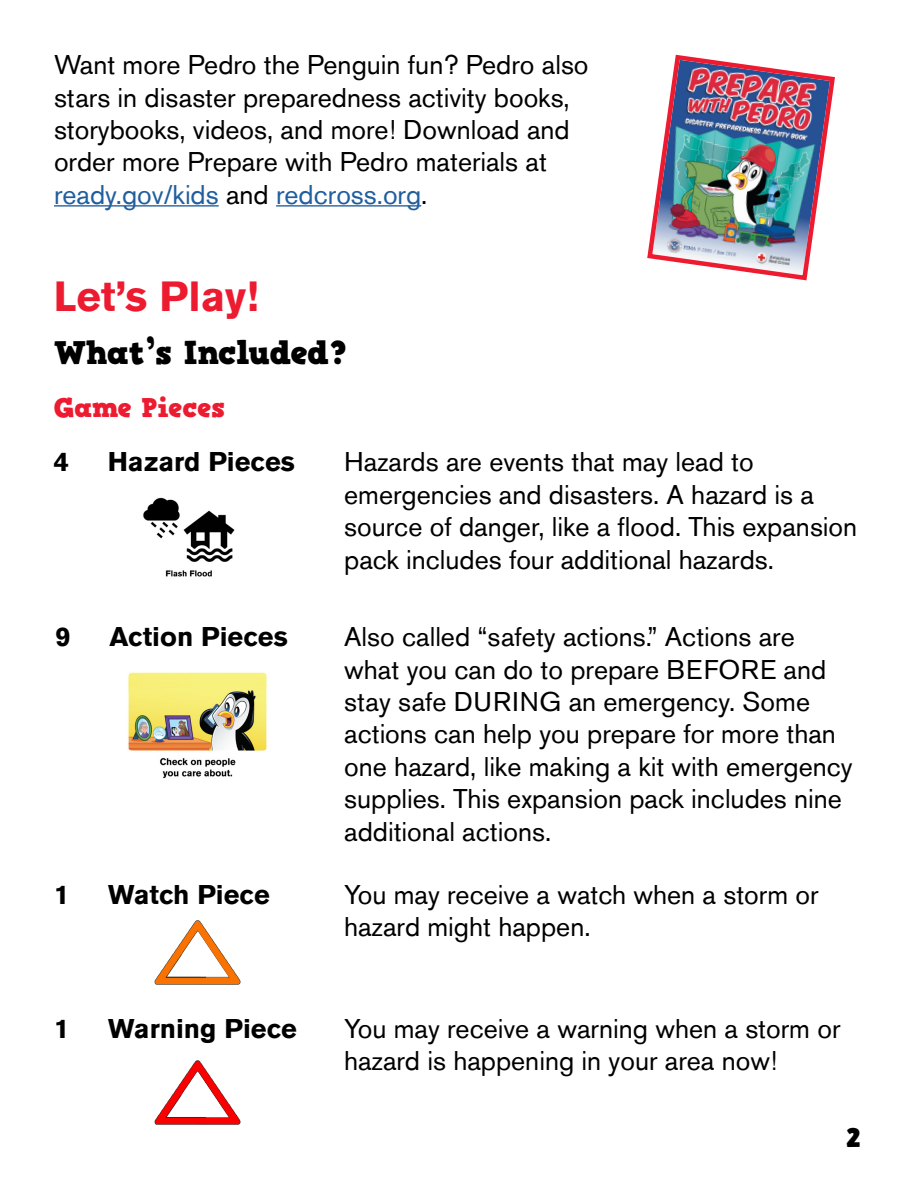
<style>
.page{position:relative;width:918px;height:1188px;background:#fff}
.page>*{position:absolute;margin:0;border:0;box-sizing:border-box;transform-origin:0 0}
.t1{font:700 42px "Akzidenz Grotesk Std";color:#ed1b30}
.Heading_2{font:33px "HVD Comic Serif Pro";letter-spacing:-.01em;color:#000}
.t2{font:27px/32.4px "Akzidenz Grotesk Std";color:#000}
.Heading_2-2{font:700 27px "Akzidenz Grotesk Std";color:#000}
.Heading_3{font:27px "HVD Comic Serif Pro";color:#ed1b30}
.t3{font:27px "HVD Comic Serif Pro";color:#000}
.s1{color:#215e9e}
</style>
<div class="page">
<hr style="left:54px;top:205px;width:165px;height:2px;background:#215e9e">
<hr style="left:276px;top:205px;width:145px;height:2px;background:#215e9e">
<img style="left:647px;top:54px;width:188px;height:227px">
<img style="left:143px;top:497px;width:92px;height:80px">
<img style="left:128px;top:672px;width:139px;height:107px">
<img style="left:155px;top:920px;width:86px;height:65px">
<svg style="left:167px;top:931px;width:61px;height:46px"></svg>
<img style="left:155px;top:1060px;width:86px;height:65px">
<svg style="left:167px;top:1072px;width:61px;height:45px"></svg>
<p class="t2" style="left:54px;top:48px;width:536px">Want more Pedro the Penguin fun? Pedro also stars in disaster preparedness activity books, storybooks, videos, and more! Download and order more Prepare with Pedro materials at <span class="s1">ready.gov/kids</span> and <span class="s1">redcross.org</span>.</p>
<h2 class="t1" style="left:54px;top:272px;width:206px">Let’s Play!</h2>
<p class="Heading_2" style="left:54px;top:327px;width:294px">What’s Included?</p>
<p class="Heading_3" style="left:54px;top:387px;width:173px">Game Pieces</p>
<p class="Heading_2-2" style="left:54px;top:446px;width:17px">4</p>
<p class="Heading_2-2" style="left:108px;top:446px;width:189px">Hazard Pieces</p>
<p class="t2" style="left:344px;top:446px;width:515px">Hazards are events that may lead to emergencies and disasters. A hazard is a source of danger, like a flood. This expansion pack includes four additional hazards.</p>
<p class="Heading_2-2" style="left:56px;top:621px;width:17px">9</p>
<p class="Heading_2-2" style="left:110px;top:621px;width:180px">Action Pieces</p>
<p class="t2" style="left:344px;top:620px;width:510px">Also called “safety actions.” Actions are what you can do to prepare BEFORE and stay safe DURING an emergency. Some actions can help you prepare for more than one hazard, like making a kit with emergency supplies. This expansion pack includes nine additional actions.</p>
<p class="Heading_2-2" style="left:54px;top:879px;width:17px">1</p>
<p class="Heading_2-2" style="left:108px;top:879px;width:163px">Watch Piece</p>
<p class="t2" style="left:344px;top:878px;width:476px">You may receive a watch when a storm or hazard might happen.</p>
<p class="Heading_2-2" style="left:54px;top:1013px;width:17px">1</p>
<p class="Heading_2-2" style="left:108px;top:1013px;width:190px">Warning Piece</p>
<p class="t2" style="left:344px;top:1012px;width:498px">You may receive a warning when a storm or hazard is happening in your area now!</p>
<p class="t3" style="left:846px;top:1117px;width:16px">2</p>
</div>
